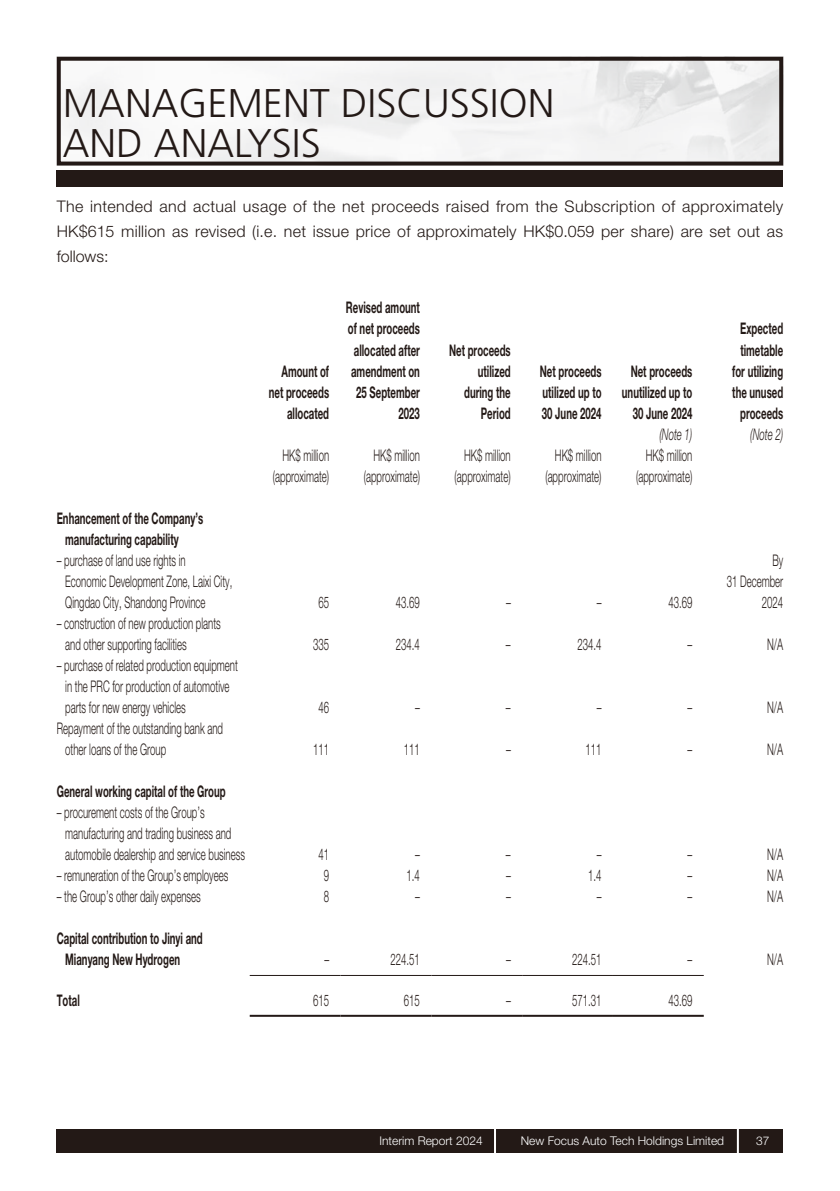
<style>
.page{position:relative;width:840px;height:1191px;background:#fff}
.page>*{position:absolute;margin:0;border:0;box-sizing:border-box;transform-origin:0 0}
.t1{font:300 40px/40px "Frutiger LT Std";color:#231916}
.t2{font:300 16px/21px "Helvetica Neue LT Std";color:#231916;scale:.6 1}
.t3{font:700 16px/21px "Helvetica Neue LT Std";color:#231916;text-align:right;scale:.6 1}
.t4{font:300 16px/25px "Helvetica Neue LT Std";color:#231916;text-align:justify}
.t5{font:italic 300 16px "Helvetica Neue LT Std";color:#231916;scale:.6 1}
.t6{font:300 12px "Helvetica Neue LT Std";color:#fff}
</style>
<div class="page">
<div style="left:57px;top:1128px;width:725px;height:24px;background:#231916"></div>
<hr style="left:736px;top:1126px;width:2px;height:29px;background:#fff">
<hr style="left:493px;top:1126px;width:2px;height:28px;background:#fff">
<div style="left:57px;top:57px;width:725px;height:108px;border:4px solid #231916"></div>
<div style="left:57px;top:170px;width:725px;height:16px;background:#231916"></div>
<hr style="left:249px;top:975px;width:91px;height:1px;background:#231916">
<hr style="left:340px;top:975px;width:91px;height:1px;background:#231916">
<hr style="left:431px;top:975px;width:91px;height:1px;background:#231916">
<hr style="left:522px;top:975px;width:90px;height:1px;background:#231916">
<hr style="left:612px;top:975px;width:91px;height:1px;background:#231916">
<hr style="left:249px;top:1014px;width:91px;height:2px;background:#231916">
<hr style="left:340px;top:1014px;width:91px;height:2px;background:#231916">
<hr style="left:431px;top:1014px;width:91px;height:2px;background:#231916">
<hr style="left:522px;top:1014px;width:90px;height:2px;background:#231916">
<hr style="left:612px;top:1014px;width:91px;height:2px;background:#231916">
<h1 class="t1" style="left:63px;top:85px;width:493px">MANAGEMENT DISCUSSION<br>AND ANALYSIS</h1>
<p class="t4" style="left:57px;top:195px;width:727px">The intended and actual usage of the net proceeds raised from the Subscription of approximately HK$615 million as revised (i.e. net issue price of approximately HK$0.059 per share) are set out as follows:</p>
<p class="t3" style="left:269px;top:362px;width:102px">Amount of net proceeds allocated</p>
<p class="t3" style="left:346px;top:299px;width:125px">Revised amount of net proceeds allocated after amendment on<br>25 September<br>2023</p>
<p class="t3" style="left:449px;top:341px;width:104px">Net proceeds utilized during the<br>Period</p>
<p class="t3" style="left:539px;top:362px;width:104px;text-align:justify">Net proceeds utilized up to 30 June 2024</p>
<p class="t3" style="left:621px;top:362px;width:119px">Net proceeds unutilized up to<br>30 June 2024</p>
<p class="t3" style="left:731px;top:320px;width:86px;text-align:center">Expected timetable for utilizing the unused proceeds</p>
<p class="t5" style="left:659px;top:428px;width:56px">(Note 1)</p>
<p class="t5" style="left:749px;top:428px;width:56px">(Note 2)</p>
<p class="t3" style="left:65px;top:509px;width:231px;text-align:left;text-indent:-9px">Enhancement of the Company’s manufacturing capability</p>
<p class="t2" style="left:65px;top:551px;width:280px;text-indent:-9px">– purchase of land use rights in<br>Economic Development Zone, Laixi City,<br>Qingdao City, Shandong Province</p>
<p class="t2" style="left:65px;top:614px;width:261px;text-indent:-9px">– construction of new production plants and other supporting facilities</p>
<p class="t2" style="left:65px;top:656px;width:289px;text-indent:-9px">– purchase of related production equipment in the PRC for production of automotive parts for new energy vehicles</p>
<p class="t2" style="left:65px;top:719px;width:264px;text-indent:-9px">Repayment of the outstanding bank and other loans of the Group</p>
<p class="t3" style="left:57px;top:782px;width:283px">General working capital of the Group</p>
<p class="t2" style="left:65px;top:803px;width:301px;text-indent:-9px">– procurement costs of the Group’s manufacturing and trading business and automobile dealership and service business</p>
<p class="t2" style="left:282px;top:446px;width:79px">HK$ million</p>
<p class="t2" style="left:373px;top:446px;width:79px">HK$ million</p>
<p class="t2" style="left:464px;top:446px;width:79px">HK$ million</p>
<p class="t2" style="left:554px;top:446px;width:79px">HK$ million</p>
<p class="t2" style="left:645px;top:446px;width:79px">HK$ million</p>
<p class="t2" style="left:273px;top:467px;width:95px">(approximate)</p>
<p class="t2" style="left:363px;top:467px;width:95px">(approximate)</p>
<p class="t2" style="left:454px;top:467px;width:95px">(approximate)</p>
<p class="t2" style="left:545px;top:467px;width:95px">(approximate)</p>
<p class="t2" style="left:635px;top:467px;width:95px">(approximate)</p>
<p class="t2" style="left:318px;top:593px;width:19px">65</p>
<p class="t2" style="left:396px;top:593px;width:42px">43.69</p>
<p class="t2" style="left:505px;top:593px;width:9px">–</p>
<p class="t2" style="left:596px;top:593px;width:10px">–</p>
<p class="t2" style="left:668px;top:593px;width:42px">43.69</p>
<p class="t2" style="left:726px;top:551px;width:95px;text-align:right">By<br>31 December<br>2024</p>
<p class="t2" style="left:313px;top:635px;width:28px">335</p>
<p class="t2" style="left:396px;top:635px;width:42px">234.4</p>
<p class="t2" style="left:505px;top:635px;width:10px">–</p>
<p class="t2" style="left:577px;top:635px;width:42px">234.4</p>
<p class="t2" style="left:687px;top:635px;width:9px">–</p>
<p class="t2" style="left:766px;top:635px;width:28px">N/A</p>
<p class="t2" style="left:318px;top:698px;width:19px">46</p>
<p class="t2" style="left:415px;top:698px;width:10px">–</p>
<p class="t2" style="left:505px;top:698px;width:10px">–</p>
<p class="t2" style="left:596px;top:698px;width:9px">–</p>
<p class="t2" style="left:687px;top:698px;width:9px">–</p>
<p class="t2" style="left:766px;top:698px;width:28px">N/A</p>
<p class="t2" style="left:313px;top:740px;width:28px">111</p>
<p class="t2" style="left:404px;top:740px;width:28px">111</p>
<p class="t2" style="left:505px;top:740px;width:10px">–</p>
<p class="t2" style="left:585px;top:740px;width:28px">111</p>
<p class="t2" style="left:687px;top:740px;width:9px">–</p>
<p class="t2" style="left:766px;top:740px;width:28px">N/A</p>
<p class="t2" style="left:318px;top:845px;width:19px">41</p>
<p class="t2" style="left:415px;top:845px;width:10px">–</p>
<p class="t2" style="left:505px;top:845px;width:10px">–</p>
<p class="t2" style="left:596px;top:845px;width:10px">–</p>
<p class="t2" style="left:687px;top:845px;width:9px">–</p>
<p class="t2" style="left:766px;top:845px;width:28px">N/A</p>
<p class="t2" style="left:57px;top:866px;width:287px">– remuneration of the Group’s employees</p>
<p class="t2" style="left:323px;top:866px;width:10px">9</p>
<p class="t2" style="left:406px;top:866px;width:24px">1.4</p>
<p class="t2" style="left:505px;top:866px;width:9px">–</p>
<p class="t2" style="left:588px;top:866px;width:24px">1.4</p>
<p class="t2" style="left:687px;top:866px;width:9px">–</p>
<p class="t2" style="left:766px;top:866px;width:28px">N/A</p>
<p class="t2" style="left:57px;top:887px;width:241px">– the Group’s other daily expenses</p>
<p class="t2" style="left:323px;top:887px;width:10px">8</p>
<p class="t2" style="left:415px;top:887px;width:9px">–</p>
<p class="t2" style="left:505px;top:887px;width:9px">–</p>
<p class="t2" style="left:596px;top:887px;width:10px">–</p>
<p class="t2" style="left:687px;top:887px;width:9px">–</p>
<p class="t2" style="left:766px;top:887px;width:28px">N/A</p>
<p class="t3" style="left:65px;top:929px;width:230px;text-align:left;text-indent:-9px">Capital contribution to Jinyi and<br>Mianyang New Hydrogen</p>
<p class="t2" style="left:324px;top:950px;width:9px">–</p>
<p class="t2" style="left:390px;top:950px;width:50px">224.51</p>
<p class="t2" style="left:505px;top:950px;width:10px">–</p>
<p class="t2" style="left:572px;top:950px;width:50px">224.51</p>
<p class="t2" style="left:687px;top:950px;width:9px">–</p>
<p class="t2" style="left:766px;top:950px;width:28px">N/A</p>
<p class="t3" style="left:57px;top:991px;width:40px">Total</p>
<p class="t2" style="left:313px;top:991px;width:28px">615</p>
<p class="t2" style="left:404px;top:991px;width:28px">615</p>
<p class="t2" style="left:505px;top:991px;width:10px">–</p>
<p class="t2" style="left:572px;top:991px;width:50px">571.31</p>
<p class="t2" style="left:668px;top:991px;width:42px">43.69</p>
<p class="t6" style="left:379px;top:1136px;width:105px">Interim Report 2024</p>
<p class="t6" style="left:520px;top:1136px;width:205px">New Focus Auto Tech Holdings Limited</p>
<p class="t6" style="left:755px;top:1136px;width:15px">37</p>
</div>
